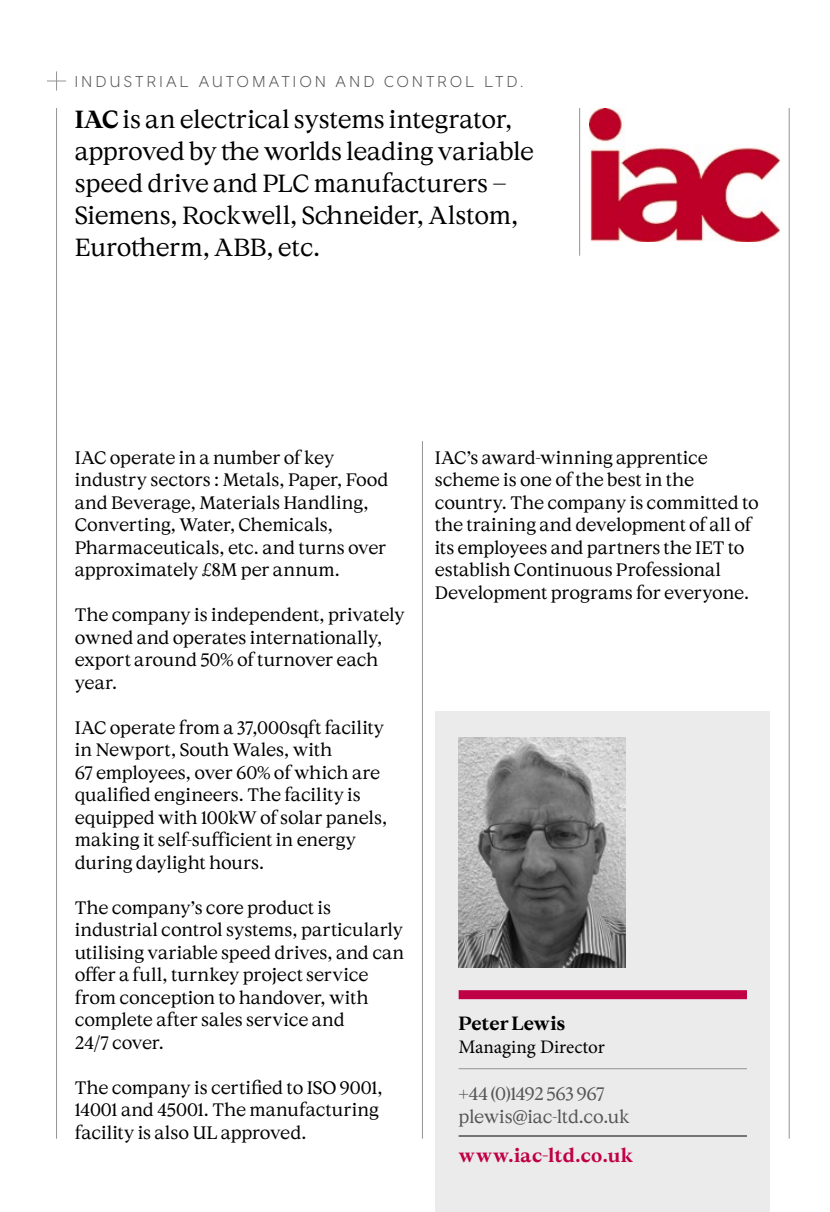
<style>
.page{position:relative;width:830px;height:1212px;background:#fff}
.page>*{position:absolute;margin:0;border:0;box-sizing:border-box;transform-origin:0 0}
.StandFirst_Serif_16{font:24.75px/31.9px "Cymru Serif";letter-spacing:-.015em;color:#000}
.URL{font:700 19.12px "Cymru Serif";letter-spacing:.015em;color:#c00045}
._03_Name_Line{font:19.12px "Minion Pro";letter-spacing:-.005em;color:#000}
.StandFirst_Serif_16-2{font:700 19.12px "Cymru Serif";color:#000}
._02_Body{font:18px/22.5px "Wales Serif";letter-spacing:-.01em;color:#000}
._02_Body-2{font:18px/22.9px "Wales Serif";letter-spacing:-.025em;color:#555}
.t1{font:300 15.75px "Wales Sans Headline";letter-spacing:.22em;color:#555}
.s1{font-weight:700}
</style>
<div class="page">
<hr style="left:422px;top:441px;width:1px;height:698px;background:#939393">
<hr style="left:788px;top:108px;width:1px;height:1031px;background:#939393">
<hr style="left:56px;top:108px;width:1px;height:1031px;background:#939393">
<svg style="left:47px;top:71px;width:19px;height:20px"></svg>
<hr style="left:579px;top:108px;width:1px;height:148px;background:#939393">
<img style="left:589px;top:108px;width:189px;height:133px">
<div style="left:435px;top:711px;width:334px;height:501px;background:#ebebeb"></div>
<div style="left:458px;top:990px;width:288px;height:9px;background:#c00045"></div>
<img style="left:458px;top:738px;width:167px;height:229px">
<hr style="left:458px;top:1068px;width:288px;height:1px;background:#939393">
<hr style="left:458px;top:1135px;width:288px;height:1px;background:#000">
<p class="t1" style="left:75px;top:71px;width:450px">INDUSTRIAL AUTOMATION AND CONTROL LTD.</p>
<p class="StandFirst_Serif_16" style="left:75px;top:103px;width:460px"><span class="s1">IAC</span> is an electrical systems integrator, approved by the worlds leading variable speed drive and PLC manufacturers – Siemens, Rockwell, Schneider, Alstom, Eurotherm, ABB, etc.</p>
<p class="_02_Body" style="left:75px;top:446px;width:315px">IAC operate in a number of key industry sectors : Metals, Paper, Food and Beverage, Materials Handling, Converting, Water, Chemicals, Pharmaceuticals, etc. and turns over approximately £8M per annum.</p>
<p class="_02_Body" style="left:75px;top:603px;width:331px">The company is independent, privately owned and operates internationally, export around 50% of turnover each year.</p>
<p class="_02_Body" style="left:75px;top:716px;width:314px">IAC operate from a 37,000sqft facility in Newport, South Wales, with<br>67 employees, over 60% of which are qualified engineers. The facility is equipped with 100kW of solar panels, making it self-sufficient in energy during daylight hours.</p>
<p class="_02_Body" style="left:75px;top:896px;width:331px">The company’s core product is industrial control systems, particularly utilising variable speed drives, and can offer a full, turnkey project service from conception to handover, with complete after sales service and<br>24/7 cover.</p>
<p class="_02_Body" style="left:75px;top:1076px;width:309px">The company is certified to ISO 9001,<br>14001 and 45001. The manufacturing facility is also UL approved.</p>
<p class="_02_Body" style="left:434px;top:446px;width:325px">IAC’s award-winning apprentice scheme is one of the best in the country. The company is committed to the training and development of all of its employees and partners the IET to establish Continuous Professional Development programs for everyone.</p>
<p class="StandFirst_Serif_16-2" style="left:458px;top:1011px;width:108px">Peter Lewis</p>
<p class="_03_Name_Line" style="left:458px;top:1034px;width:148px">Managing Director</p>
<p class="_02_Body-2" style="left:458px;top:1082px;width:173px">+44 (0)1492 563 967 plewis@iac-ltd.co.uk</p>
<p class="URL" style="left:458px;top:1143px;width:176px">www.iac-ltd.co.uk</p>
</div>
